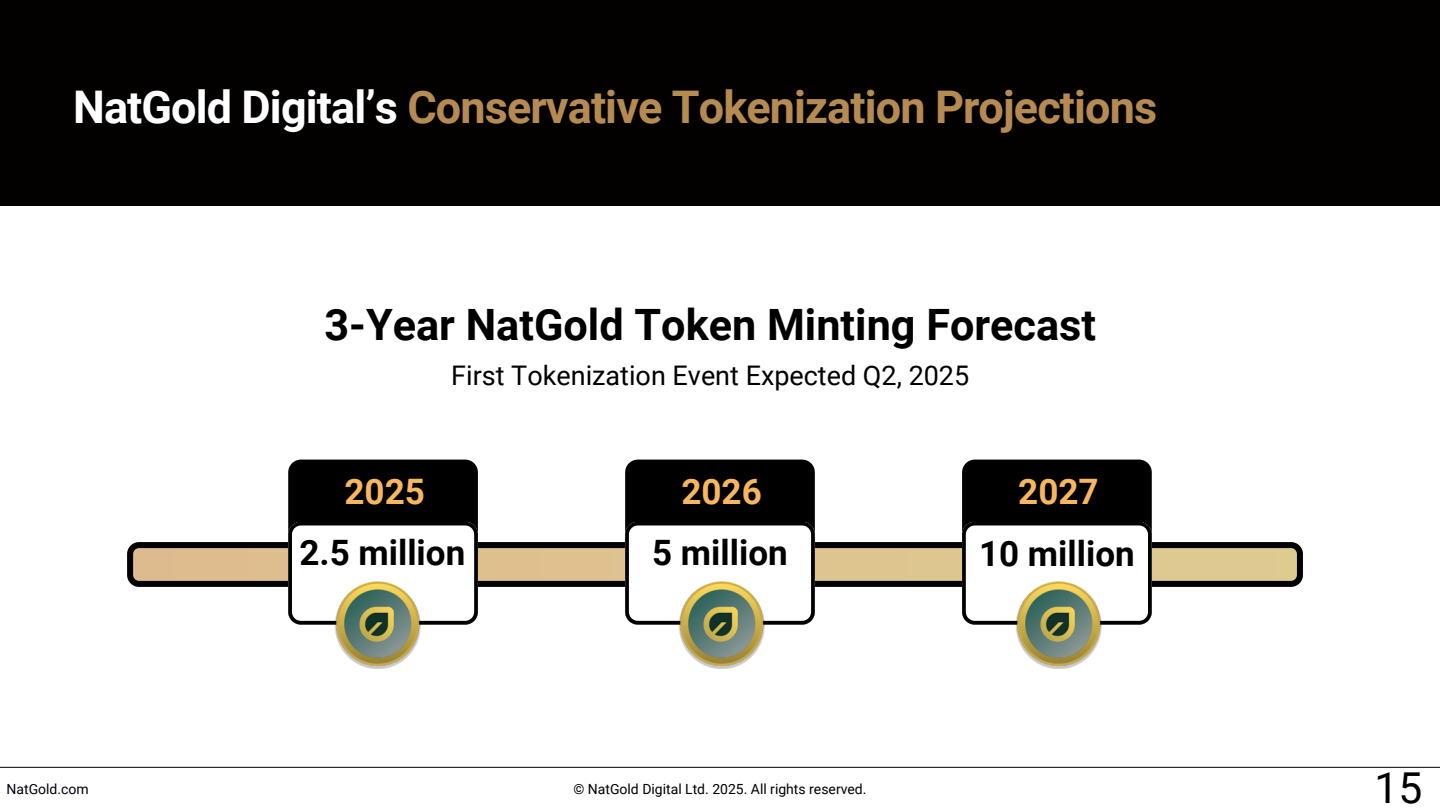
<style>
.page{position:relative;width:1440px;height:810px;background:#fff}
.page>*{position:absolute;margin:0;border:0;box-sizing:border-box;transform-origin:0 0}
.t1{font:700 45px "Roboto";letter-spacing:-.02em;color:#b68b52}
.t2{font:700 43.2px "Roboto";color:#000}
.t3{font:42.6px "Roboto";color:#000}
.t4{font:700 35.1px "Roboto";color:#f8b65f}
.t5{font:700 35px "Roboto";color:#000}
.t6{font:27px "Roboto";color:#000}
.t7{font:14px "Roboto";color:#000}
.t8{font:14px "Roboto";color:#000010}
.s1{color:#fff}
</style>
<div class="page">
<hr style="left:0;top:767px;width:1440px;height:1px;background:#030000">
<div style="left:0;top:0;width:1440px;height:206px;background:#030000"></div>
<svg style="left:127px;top:542px;width:1176px;height:45px;background:#a08d67"></svg>
<svg style="left:962px;top:460px;width:190px;height:165px"></svg>
<img style="left:1015px;top:581px;width:87px;height:88px">
<svg style="left:625px;top:460px;width:190px;height:165px"></svg>
<img style="left:678px;top:581px;width:87px;height:88px">
<svg style="left:288px;top:460px;width:190px;height:165px"></svg>
<img style="left:334px;top:581px;width:87px;height:88px">
<h3 class="t1" style="left:73px;top:81px;width:1086px"><span class="s1">NatGold Digital’s</span> Conservative Tokenization Projections</h3>
<h2 class="t2" style="left:324px;top:300px;width:773px">3-Year NatGold Token Minting Forecast</h2>
<h2 class="t6" style="left:451px;top:360px;width:519px">First Tokenization Event Expected Q2, 2025</h2>
<h2 class="t8" style="left:7px;top:781px;width:84px">NatGold.com</h2>
<h2 class="t4" style="left:344px;top:472px;width:82px">2025</h2>
<h2 class="t5" style="left:299px;top:533px;width:167px">2.5 million</h2>
<p class="t4" style="left:681px;top:472px;width:82px">2026</p>
<p class="t5" style="left:652px;top:533px;width:137px">5 million</p>
<p class="t7" style="left:573px;top:781px;width:295px">© NatGold Digital Ltd. 2025. All rights reserved.</p>
<h2 class="t4" style="left:1018px;top:472px;width:82px">2027</h2>
<h2 class="t5" style="left:979px;top:534px;width:157px">10 million</h2>
<h1 class="t3" style="left:1375px;top:764px;width:49px">15</h1>
</div>
